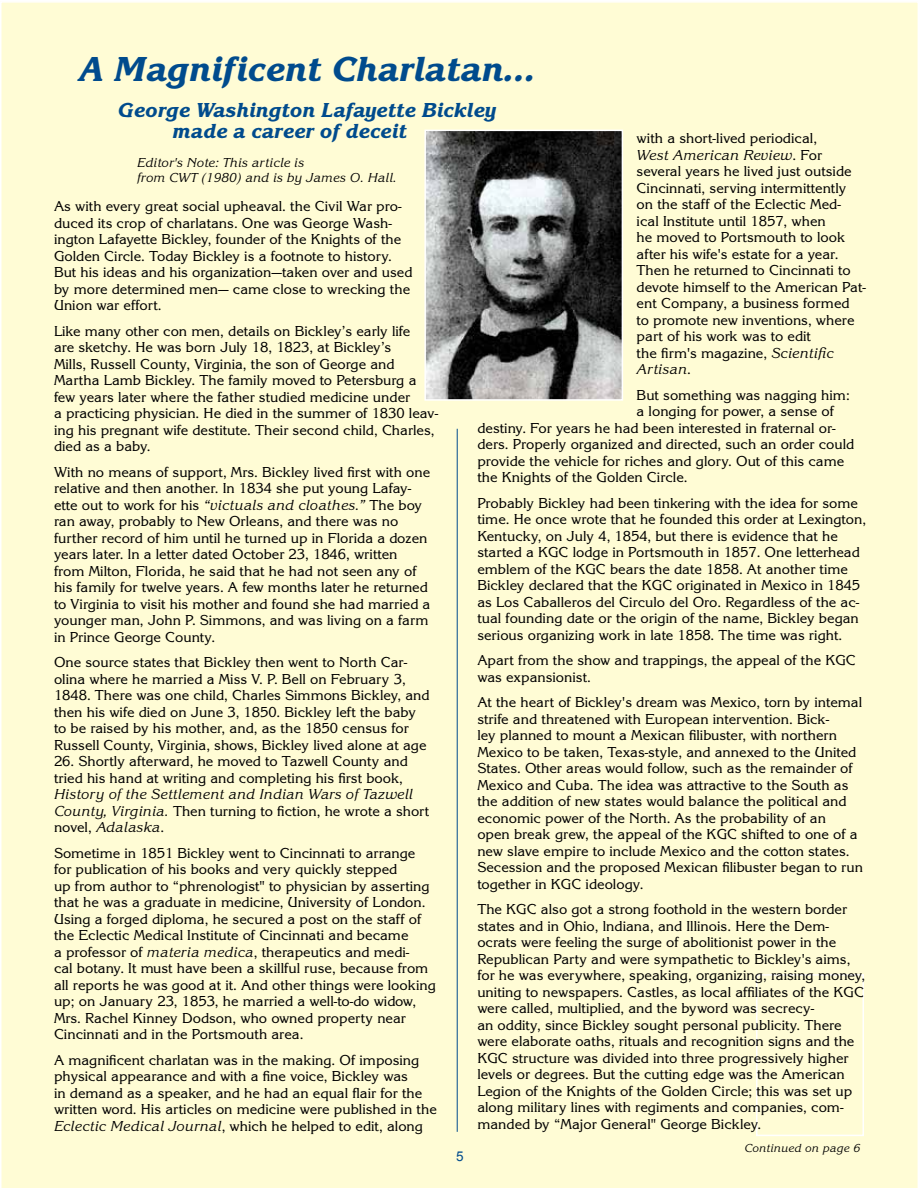
<style>
.page{position:relative;width:918px;height:1188px;background:#fff}
.page>*{position:absolute;margin:0;border:0;box-sizing:border-box;transform-origin:0 0}
.t1{font:36px "Korinna Extra Bold Italic DTC";color:#004b8d}
.t2{font:21px/21px "Korinna Extra Bold Italic DTC";color:#004b8d}
.t3{font:15px/16.5px "Korinna Regular DTC";color:#000}
.t4{font:15px "Korinna Regular Italic DTC";color:#000}
.t5{font:13.5px/15px "Korinna Regular Italic DTC";color:#000}
.t6{font:13.5px "Arial";color:#004b8d}
.t7{font:12px "Korinna Regular Italic DTC";color:#000}
.s1{font-family:"Korinna Regular Italic DTC"}
.s2{font-family:"Korinna Regular DTC"}
</style>
<div class="page">
<div style="left:1px;top:2px;width:917px;height:1186px;background:#fffcd5"></div>
<div style="left:756px;top:974px;width:108px;height:162px;border:2px solid #fff"></div>
<hr style="left:457px;top:429px;width:1px;height:703px;background:#004b8d">
<img style="left:427px;top:133px;width:193px;height:265px">
<div style="left:424px;top:130px;width:199px;height:271px;border:2px solid #fff"></div>
<h1 class="t1" style="left:79px;top:49px;width:459px">A Magnificent Charlatan...</h1>
<h2 class="t2" style="left:173px;top:100px;width:325px;text-indent:-55px">George Washington Lafayette Bickley made a career of deceit</h2>
<p class="t5" style="left:137px;top:155px;width:261px">Editor's Note: This article is<br>from CWT (1980) and is by James O. Hall.</p>
<p class="t3" style="left:54px;top:198px;width:360px">As with every great social upheaval. the Civil War pro&shy;duced its crop of charlatans. One was George Wash&shy;ington Lafayette Bickley, founder of the Knights of the Golden Circle. Today Bickley is a footnote to history.<br>But his ideas and his organization—taken over and used by more determined men— came close to wrecking the Union war effort.</p>
<p class="t3" style="left:54px;top:323px;width:386px">Like many other con men, details on Bickley’s early life<br>are sketchy. He was born July 18, 1823, at Bickley’s<br>Mills, Russell County, Virginia, the son of George and Martha Lamb Bickley. The family moved to Petersburg a few years later where the father studied medicine under<br>a practicing physician. He died in the summer of 1830 leav&shy;ing his pregnant wife destitute. Their second child, Charles, died as a baby.</p>
<p class="t3" style="left:54px;top:464px;width:378px">With no means of support, Mrs. Bickley lived first with one relative and then another. In 1834 she put young Lafay&shy;ette out to work for his <span class="s1">“victuals and cloathes.”</span> The boy ran away, probably to New Orleans, and there was no further record of him until he turned up in Florida a dozen years later. ln a letter dated October 23, 1846, written from Milton, Florida, he said that he had not seen any of his family for twelve years. A few months later he returned to Virginia to visit his mother and found she had married a younger man, John P. Simmons, and was living on a farm in Prince George County.</p>
<p class="t3" style="left:54px;top:654px;width:377px">One source states that Bickley then went to North Car&shy;olina where he married a Miss V. P. Bell on February 3, 1848. There was one child, Charles Simmons Bickley, and then his wife died on June 3, 1850. Bickley left the baby to be raised by his mother, and, as the 1850 census for Russell County, Virginia, shows, Bickley lived alone at age</p>
<p class="t3" style="left:54px;top:753px;width:356px">26. Shortly afterward, he moved to Tazwell County and tried his hand at writing and completing his first book,</p>
<p class="t4" style="left:54px;top:786px;width:361px">History of the Settlement and Indian Wars of Tazwell</p>
<p class="t3" style="left:54px;top:803px;width:377px"><span class="s1">County, Virginia.</span> Then turning to fiction, he wrote a short</p>
<p class="t4" style="left:54px;top:819px;width:112px"><span class="s2">novel,</span> Adalaska<span class="s2">.</span></p>
<p class="t3" style="left:54px;top:845px;width:384px">Sometime in 1851 Bickley went to Cincinnati to arrange for publication of his books and very quickly stepped<br>up from author to “phrenologist" to physician by asserting that he was a graduate in medicine, University of London.<br>Using a forged diploma, he secured a post on the staff of the Eclectic Medical Institute of Cincinnati and became<br>a professor of <span class="s1">materia medica</span>, therapeutics and medi-<br>cal botany. It must have been a skillful ruse, because from all reports he was good at it. And other things were looking up; on January 23, 1853, he married a well-to-do widow, Mrs. Rachel Kinney Dodson, who owned property near Cincinnati and in the Portsmouth area.</p>
<p class="t3" style="left:54px;top:1052px;width:384px">A magnificent charlatan was in the making. Of imposing physical appearance and with a fine voice, Bickley was<br>in demand as a speaker, and he had an equal flair for the written word. His articles on medicine were published in the <span class="s1">Eclectic Medical Journal</span>, which he helped to edit, along</p>
<p class="t3" style="left:637px;top:130px;width:182px">with a short-lived periodical,</p>
<p class="t4" style="left:637px;top:146px;width:187px">West American Review<span class="s2">. For</span></p>
<p class="t3" style="left:637px;top:163px;width:231px">several years he lived just outside<br>Cincinnati, serving intermittently on the staff of the Eclectic Med&shy;ical Institute until 1857, when<br>he moved to Portsmouth to look after his wife's estate for a year.<br>Then he returned to Cincinnati to devote himself to the American Pat&shy;ent Company, a business formed<br>to promote new inventions, where part of his work was to edit<br>the firm's magazine, <span class="s1">Scientific</span></p>
<p class="t4" style="left:637px;top:361px;width:56px">Artisan<span class="s2">.</span></p>
<p class="t3" style="left:637px;top:387px;width:215px">But something was nagging him:</p>
<p class="t3" style="left:637px;top:403px;width:199px">a longing for power, a sense of</p>
<p class="t3" style="left:477px;top:420px;width:360px">destiny. For years he had been interested in fraternal or-</p>
<p class="t3" style="left:477px;top:436px;width:379px">ders. Properly organized and directed, such an order could</p>
<p class="t3" style="left:477px;top:453px;width:368px">provide the vehicle for riches and glory. Out of this came</p>
<p class="t3" style="left:477px;top:469px;width:212px">the Knights of the Golden Circle.</p>
<p class="t3" style="left:477px;top:495px;width:390px">Probably Bickley had been tinkering with the idea for some time. He once wrote that he founded this order at Lexington, Kentucky, on July 4, 1854, but there is evidence that he started a KGC lodge in Portsmouth in 1857. One letterhead emblem of the KGC bears the date 1858. At another time Bickley declared that the KGC originated in Mexico in 1845 as Los Caballeros del Circulo del Oro. Regardless of the ac&shy;tual founding date or the origin of the name, Bickley began serious organizing work in late 1858. The time was right.</p>
<p class="t3" style="left:477px;top:652px;width:380px">Apart from the show and trappings, the appeal of the KGC was expansionist.</p>
<p class="t3" style="left:477px;top:694px;width:387px">At the heart of Bickley's dream was Mexico, torn by intemal strife and threatened with European intervention. Bick-<br>ley planned to mount a Mexican filibuster, with northern Mexico to be taken, Texas-style, and annexed to the United States. Other areas would follow, such as the remainder of Mexico and Cuba. The idea was attractive to the South as the addition of new states would balance the political and economic power of the North. As the probability of an<br>open break grew, the appeal of the KGC shifted to one of a new slave empire to include Mexico and the cotton states.<br>Secession and the proposed Mexican filibuster began to run together in KGC ideology.</p>
<p class="t3" style="left:477px;top:901px;width:390px">The KGC also got a strong foothold in the western border states and in Ohio, lndiana, and Illinois. Here the Dem&shy;ocrats were feeling the surge of abolitionist power in the Republican Party and were sympathetic to Bickley's aims, for he was everywhere, speaking, organizing, raising money, uniting to newspapers. Castles, as local affiliates of the KGC were called, multiplied, and the byword was secrecy-<br>an oddity, since Bickley sought personal publicity. There were elaborate oaths, rituals and recognition signs and the KGC structure was divided into three progressively higher levels or degrees. But the cutting edge was the American Legion of the Knights of the Golden Circle; this was set up along military lines with regiments and companies, com&shy;manded by “Major General" George Bickley.</p>
<p class="t6" style="left:456px;top:1147px;width:9px">5</p>
<p class="t7" style="left:745px;top:1142px;width:117px">Continued on page 6</p>
</div>
